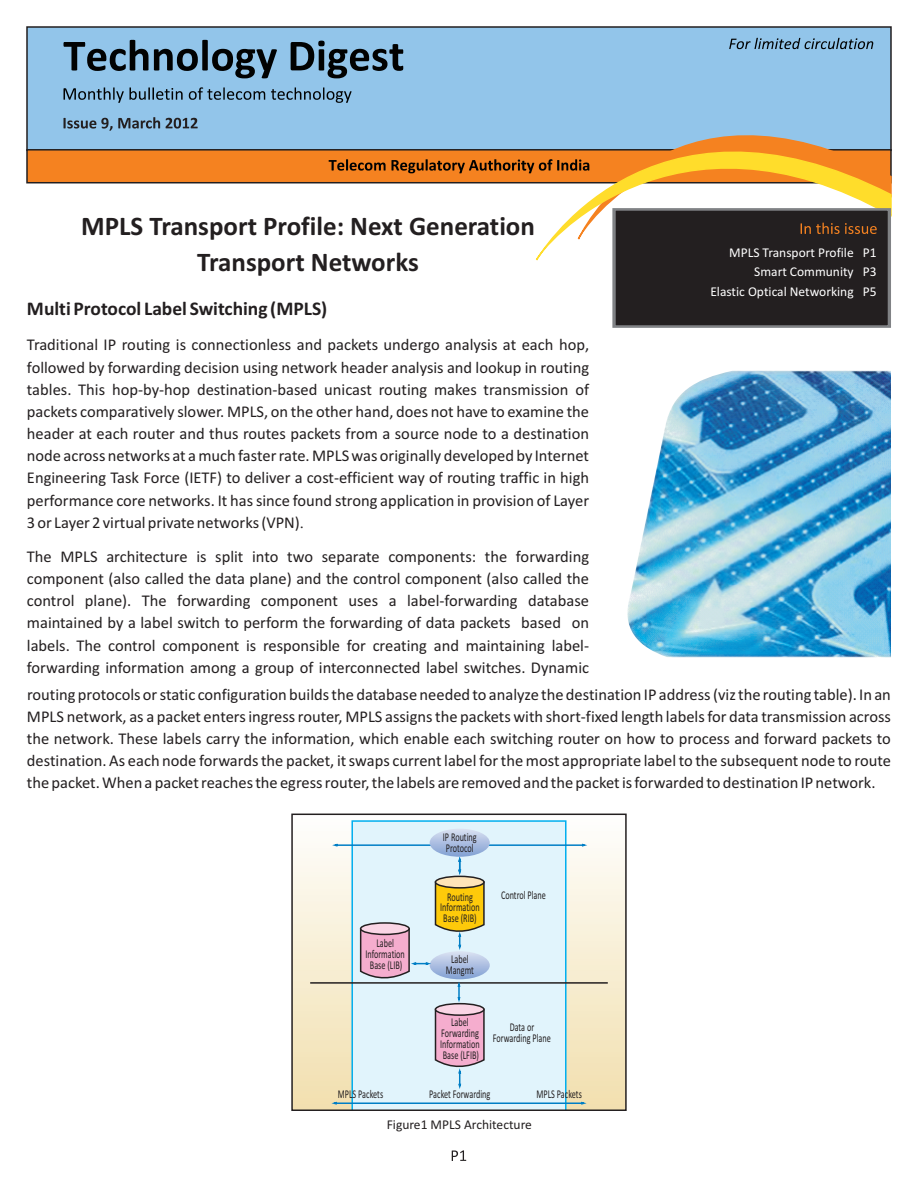
<style>
.page{position:relative;width:918px;height:1188px;background:#fff}
.page>*{position:absolute;margin:0;border:0;box-sizing:border-box;transform-origin:0 0}
.t1{font:700 27px/36.3px "Calibri";color:#231f20;text-align:center}
.t2{font:700 19.5px "Calibri";color:#231f20}
.t3{font:16.5px/22.2px "Calibri";color:#231f20;text-align:justify}
.t4{font:13.5px/19.8px "Calibri";color:#fff;text-align:right}
.t5{font:13.5px "Calibri";color:#231f20}
.t6{font:12px/10.9px "Calibri";color:#231f20;text-align:center;scale:.69 1}
.s1{font-family:"Times New Roman"}
</style>
<div class="page">
<svg style="left:452px;top:1150px;width:14px;height:11px"></svg>
<div style="left:26px;top:26px;width:866px;height:122px;background:#92c5ea"></div>
<svg style="left:64px;top:40px;width:84px;height:31px;background:#5a7990"></svg>
<svg style="left:154px;top:40px;width:123px;height:38px;background:#60819a"></svg>
<svg style="left:291px;top:41px;width:112px;height:37px;background:#5b7b92"></svg>
<svg style="left:64px;top:87px;width:119px;height:16px;background:#7199b6"></svg>
<svg style="left:189px;top:87px;width:76px;height:13px"></svg>
<svg style="left:271px;top:87px;width:81px;height:16px"></svg>
<svg style="left:729px;top:38px;width:144px;height:11px;background:#6b90ac"></svg>
<svg style="left:26px;top:148px;width:509px;height:36px;background:#d47627"></svg>
<div style="left:577px;top:57px;width:315px;height:13px;background:#92c5ea"></div>
<svg style="left:535px;top:70px;width:357px;height:191px;fill:#92c5ea"></svg>
<svg style="left:611px;top:207px;width:281px;height:121px;background:#2e2a2a"></svg>
<svg style="left:64px;top:117px;width:96px;height:14px"></svg>
<svg style="left:166px;top:118px;width:32px;height:11px"></svg>
<img style="left:627px;top:371px;width:264px;height:286px">
<div style="left:292px;top:814px;width:334px;height:296px;background:linear-gradient(to bottom,#fefefd,#f2dfae)"></div>
<div style="left:351px;top:820px;width:216px;height:288px;background:#e1f4fc"></div>
<svg style="left:332px;top:844px;width:255px;height:3px"></svg>
<div style="left:430px;top:829px;width:60px;height:28px;background:linear-gradient(to bottom,#d6ddf0,#88a6d5);border-radius:50%"></div>
<svg style="left:430px;top:951px;width:60px;height:28px"></svg>
<hr style="left:310px;top:982px;width:298px;height:2px;background:#231f20">
<div style="left:435px;top:876px;width:50px;height:13px;background:#fee4b8;border:2px solid #231f20;border-radius:50%"></div>
<svg style="left:434px;top:1008px;width:51px;height:81px;background:#dfbbd2"></svg>
<div style="left:435px;top:1003px;width:50px;height:13px;background:#fad5e5;border:2px solid #231f20;border-radius:50%"></div>
<svg style="left:458px;top:857px;width:3px;height:18px"></svg>
<svg style="left:359px;top:881px;width:126px;height:121px;background:#dbd7ca"></svg>
<svg style="left:331px;top:1102px;width:256px;height:3px"></svg>
<div style="left:291px;top:814px;width:336px;height:297px;border:2px solid #231f20"></div>
<h1 class="t1" style="left:81px;top:210px;width:455px">MPLS Transport Profile: Next Generation<br>Transport Networks</h1>
<p class="t2" style="left:27px;top:300px;width:302px">Multi Protocol Label Switching (MPLS)</p>
<p class="t3" style="left:27px;top:335px;width:564px">Traditional IP routing is connectionless and packets undergo analysis at each hop, followed by forwarding decision using network header analysis and lookup in routing tables. This hop-by-hop destination-based unicast routing makes transmission of packets comparatively slower. MPLS, on the other hand, does not have to examine the header at each router and thus routes packets from a source node to a destination node across networks at a much faster rate. MPLS was originally developed by Internet Engineering Task Force (IETF) to deliver a cost-efficient way of routing traffic in high performance core networks. It has since found strong application in provision of Layer 3 or Layer 2 virtual private networks (VPN)<span class="s1">.</span></p>
<p class="t3" style="left:27px;top:547px;width:564px">The MPLS architecture is split into two separate components: the forwarding component (also called the data plane) and the control component (also called the control plane). The forwarding component uses a label-forwarding database maintained by a label switch to perform the forwarding of data packets based on labels. The control component is responsible for creating and maintaining label&shy;forwarding information among a group of interconnected label switches. Dynamic</p>
<p class="t3" style="left:27px;top:684px;width:866px">routing protocols or static configuration builds the database needed to analyze the destination IP address (viz the routing table). In an MPLS network, as a packet enters ingress router, MPLS assigns the packets with short-fixed length labels for data transmission across the network. These labels carry the information, which enable each switching router on how to process and forward packets to destination. As each node forwards the packet, it swaps current label for the most appropriate label to the subsequent node to route the packet. When a packet reaches the egress router, the labels are removed and the packet is forwarded to destination IP network.</p>
<p class="t4" style="left:710px;top:243px;width:168px">MPLS Transport Profile P1<br>Smart Community P3<br>Elastic Optical Networking P5</p>
<p class="t6" style="left:365px;top:939px;width:59px">Label<br>Information<br>Base (LIB)</p>
<p class="t6" style="left:443px;top:833px;width:51px;text-align:left">IP Routing<br>Protocol</p>
<p class="t6" style="left:440px;top:892px;width:59px">Routing<br>Information<br>Base (RIB)</p>
<p class="t6" style="left:446px;top:954px;width:43px">Label<br>Mangmt</p>
<p class="t6" style="left:501px;top:890px;width:67px">Control Plane</p>
<p class="t6" style="left:440px;top:1017px;width:59px">Label<br>Forwarding<br>Information<br>Base (LFIB)</p>
<p class="t6" style="left:493px;top:1022px;width:86px">Data or<br>Forwarding Plane</p>
<p class="t6" style="left:338px;top:1090px;width:67px">MPLS Packets</p>
<p class="t6" style="left:429px;top:1090px;width:90px">Packet Forwarding</p>
<p class="t6" style="left:537px;top:1090px;width:67px">MPLS Packets</p>
<p class="t5" style="left:387px;top:1119px;width:147px">Figure1 MPLS Architecture</p>
</div>
